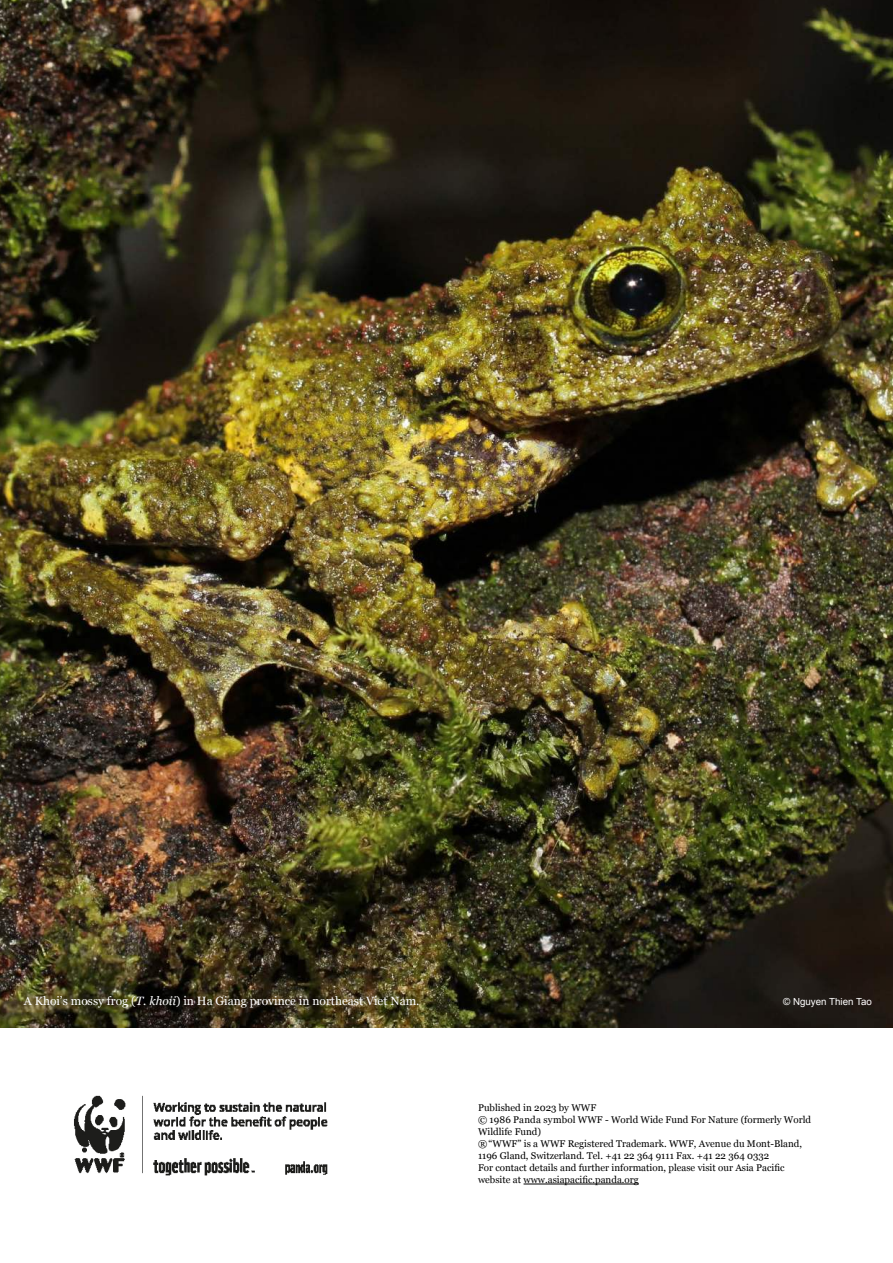
<style>
.page{position:relative;width:893px;height:1263px;background:#fff}
.page>*{position:absolute;margin:0;border:0;box-sizing:border-box;transform-origin:0 0}
.t1{font:12px "Georgia";color:#fff}
.t2{font:9.75px/12px "Georgia";color:#000}
.t3{font:9.75px "Arial";color:#fff}
.s1{font-style:italic}
</style>
<div class="page">
<hr style="left:524px;top:1184px;width:115px;height:1px;background:#000">
<img style="left:74px;top:1095px;width:254px;height:81px">
<img style="left:0;top:0;width:893px;height:1028px">
<p class="t1" style="left:24px;top:996px;width:397px">A Khoi’s mossy frog (<span class="s1">T. khoii</span>) in Ha Giang province in northeast Viet Nam.</p>
<p class="t3" style="left:783px;top:997px;width:90px">© Nguyen Thien Tao</p>
<p class="t2" style="left:478px;top:1102px;width:335px">Published in 2023 by WWF<br>© 1986 Panda symbol WWF - World Wide Fund For Nature (formerly World Wildlife Fund)<br>®“WWF” is a WWF Registered Trademark. WWF, Avenue du Mont-Bland, 1196 Gland, Switzerland. Tel. +41 22 364 9111 Fax. +41 22 364 0332<br>For contact details and further information, please visit our Asia Paci昀椀c website at www.asiapaci昀椀c.panda.org</p>
</div>
